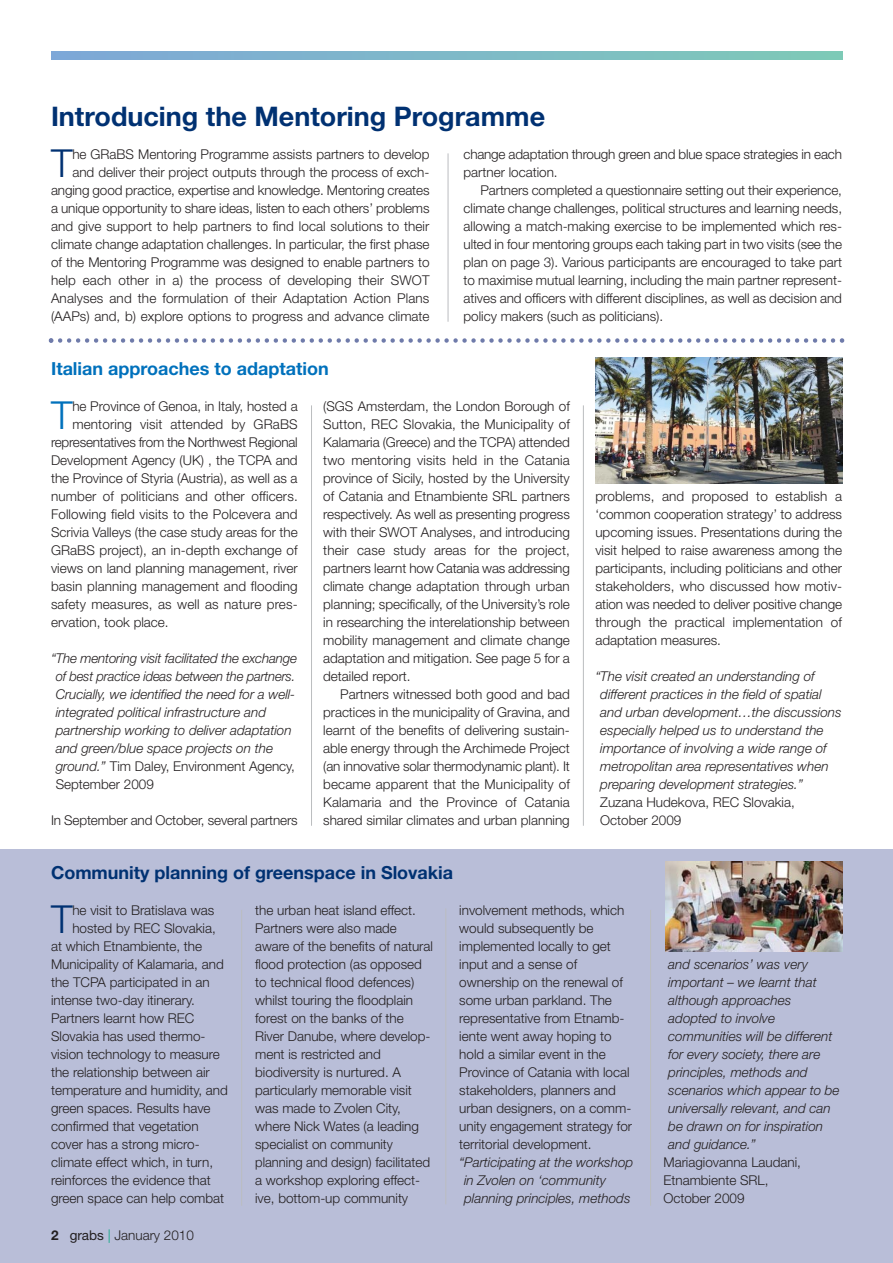
<style>
.page{position:relative;width:893px;height:1263px;background:#fff}
.page>*{position:absolute;margin:0;border:0;box-sizing:border-box;transform-origin:0 0}
.t1{font:300 38.7px "Helvetica Neue";color:#003172}
.t2{font:300 38.7px "Helvetica Neue";color:#0071bc}
.t3{font:700 27px "Helvetica Neue";color:#003172}
.t4{font:700 18px "Helvetica Neue";color:#003172}
.t5{font:700 18px "Helvetica Neue";color:#0071bc}
.t6{font:300 13.5px/18px "Helvetica Neue";color:#231f20}
.t7{font:italic 300 13.5px/18px "Helvetica Neue";color:#231f20}
.s1{font-style:normal}
.s2{font-weight:700}
.s3{font-weight:400}
.s4{color:#00a77e}
</style>
<div class="page">
<div style="left:0;top:849px;width:892px;height:414px;background:#b9bed8"></div>
<svg style="left:51px;top:51px;width:791px;height:9px;background:#7db8c7"></svg>
<img style="left:665px;top:861px;width:177px;height:90px">
<img style="left:595px;top:357px;width:247px;height:126px">
<hr style="left:445px;top:908px;width:1px;height:296px;background:#bbbdc0">
<hr style="left:650px;top:910px;width:1px;height:296px;background:#bbbdc0">
<hr style="left:448px;top:153px;width:1px;height:169px;background:#bbbdc0">
<hr style="left:311px;top:405px;width:1px;height:421px;background:#bbbdc0">
<hr style="left:583px;top:405px;width:1px;height:421px;background:#bbbdc0">
<hr style="left:241px;top:910px;width:1px;height:296px;background:#bbbdc0">
<svg style="left:49px;top:338px;width:795px;height:5px"></svg>
<h2 class="t3" style="left:51px;top:106px;width:496px">Introducing the Mentoring Programme</h2>
<p class="t6" style="left:51px;top:147px;width:380px;text-align:right">he GRaBS Mentoring Programme assists partners to develop and deliver their project outputs through the process of exch - anging good practice, expertise and knowledge. Mentoring creates a unique opportunity to share ideas, listen to each others’ problems and give support to help partners to find local solutions to their climate change adaptation challenges. In particular, the first phase of the Mentoring Programme was designed to enable part ners to help each other in a) the process of developing their SWOT Analyses and the formulation of their Adaptation Action Plans (AAPs) and, b) explore options to progress and advance climate</p>
<p class="t6" style="left:463px;top:147px;width:380px">change adaptation through green and blue space strategies in each partner location.</p>
<h1 class="t1" style="left:51px;top:149px;width:23px">T</h1>
<p class="t6" style="left:463px;top:183px;width:380px;text-align:justify;text-indent:17px">Partners completed a questionnaire setting out their experience, climate change challenges, political structures and learning needs, allowing a match-making exercise to be implemented which res - ulted in four mentoring groups each taking part in two visits (see the plan on page 3). Various participants are encouraged to take part to maximise mutual learning, including the main partner repres ent - atives and officers with different disciplines, as well as decision and policy makers (such as politicians).</p>
<h3 class="t5" style="left:51px;top:362px;width:279px">Italian approaches to adaptation</h3>
<h1 class="t2" style="left:51px;top:401px;width:23px">T</h1>
<p class="t6" style="left:72px;top:399px;width:227px">he Province of Genoa, in Italy, hosted a</p>
<p class="t6" style="left:72px;top:417px;width:227px">men toring visit attended by GRaBS</p>
<p class="t6" style="left:51px;top:435px;width:248px">repres entatives from the Northwest Regional</p>
<p class="t6" style="left:51px;top:453px;width:248px">Development Agency (UK) , the TCPA and</p>
<p class="t6" style="left:51px;top:471px;width:248px">the Province of Styria (Austria), as well as a</p>
<p class="t6" style="left:51px;top:489px;width:248px">number of politicians and other officers.</p>
<p class="t6" style="left:51px;top:507px;width:248px">Following field visits to the Polcevera and</p>
<p class="t6" style="left:51px;top:525px;width:248px">Scrivia Valleys (the case study areas for the</p>
<p class="t6" style="left:51px;top:543px;width:248px">GRaBS project), an in-depth exchange of</p>
<p class="t6" style="left:51px;top:561px;width:248px">views on land planning management, river</p>
<p class="t6" style="left:51px;top:579px;width:248px">basin planning manage ment and flooding</p>
<p class="t6" style="left:51px;top:597px;width:248px">safety measures, as well as nature pres -</p>
<p class="t6" style="left:51px;top:615px;width:119px">ervation, took place.</p>
<p class="t7" style="left:56px;top:651px;width:243px;text-indent:-5px">“The mentoring visit facilitated the exchange of best practice ideas between the partners.<br>Crucially, we identified the need for a well&shy;integrated political infrastructure and partnership working to deliver adaptation and green/blue space projects on the ground.” <span class="s1">Tim Daley, Environment Agency, September 2009</span></p>
<p class="t6" style="left:51px;top:813px;width:248px">In September and October, several partners</p>
<p class="t6" style="left:323px;top:399px;width:248px;text-align:justify">(SGS Amsterdam, the London Borough of Sutton, REC Slovakia, the Municipality of Kalamaria (Greece) and the TCPA) attended two mentoring visits held in the Catania province of Sicily, hosted by the University of Catania and Etnambiente SRL partners respectively. As well as presenting progress with their SWOT Analyses, and introducing their case study areas for the project, partners learnt how Catania was addressing climate change adaptation through urban planning; spec ifically, of the University’s role in researching the interelationship between mobility man age ment and climate change adaptation and mitigation. See page 5 for a detailed report.</p>
<p class="t6" style="left:323px;top:687px;width:248px;text-align:justify;text-indent:17px">Partners witnessed both good and bad practices in the municipality of Gravina, and learnt of the benefits of delivering sustain - able energy through the Archimede Project (an innovative solar thermodynamic plant). It became apparent that the Municipality of Kalamaria and the Province of Catania shared similar climates and urban planning</p>
<h3 class="t4" style="left:51px;top:866px;width:404px">Community planning of greenspace in Slovakia</h3>
<p class="t6" style="left:595px;top:489px;width:248px;text-align:justify">problems, and proposed to establish a ‘common cooperation strategy’ to address upcoming issues. Presentations during the visit helped to raise awareness among the participants, including politicians and other stakeholders, who discussed how motiv - ation was needed to deliver positive change through the practical implementation of adaptation measures.</p>
<p class="t7" style="left:600px;top:669px;width:243px;text-indent:-5px">“The visit created an understanding of different practices in the field of spatial and urban development…the discussions especially helped us to understand the importance of involving a wide range of metropolitan area representatives when preparing development strategies.”</p>
<p class="t6" style="left:600px;top:795px;width:196px">Zuzana Hudekova, REC Slovakia,<br>October 2009</p>
<h1 class="t1" style="left:51px;top:905px;width:23px">T</h1>
<p class="t6" style="left:72px;top:903px;width:143px">he visit to Bratislava was</p>
<p class="t6" style="left:72px;top:921px;width:145px">hosted by REC Slovakia,</p>
<p class="t6" style="left:51px;top:939px;width:153px">at which Etnambiente, the</p>
<p class="t6" style="left:51px;top:957px;width:174px">Municipality of Kalamaria, and</p>
<p class="t6" style="left:51px;top:975px;width:160px">the TCPA participated in an</p>
<p class="t6" style="left:51px;top:993px;width:145px">intense two-day itinerary.</p>
<p class="t6" style="left:51px;top:1011px;width:145px">Partners learnt how REC</p>
<p class="t6" style="left:51px;top:1029px;width:156px">Slovakia has used thermo -</p>
<p class="t6" style="left:51px;top:1047px;width:170px">vision technology to measure</p>
<p class="t6" style="left:51px;top:1065px;width:160px">the relationship between air</p>
<p class="t6" style="left:51px;top:1083px;width:178px">temperature and humidity, and</p>
<p class="t6" style="left:51px;top:1101px;width:161px">green spaces. Results have</p>
<p class="t6" style="left:51px;top:1119px;width:149px">confirmed that vegetation</p>
<p class="t6" style="left:51px;top:1137px;width:150px">cover has a strong micro-</p>
<p class="t6" style="left:51px;top:1155px;width:164px">climate effect which, in turn,</p>
<p class="t6" style="left:51px;top:1173px;width:161px">reinforces the evidence that</p>
<p class="t6" style="left:51px;top:1191px;width:175px">green space can help combat</p>
<p class="t6" style="left:51px;top:1228px;width:144px"><span class="s2">2</span> <span class="s3">grabs</span> <span class="s4">|</span> January 2010</p>
<p class="t6" style="left:255px;top:903px;width:179px">the urban heat island effect.<br>Partners were also made aware of the benefits of natural flood prot ection (as opposed to tech nical flood defences) whilst touring the floodplain forest on the banks of the<br>River Danube, where develop - ment is restricted and biodiversity is nurtured. A particularly memorable visit was made to Zvolen City, where Nick Wates (a leading specialist on community planning and design) facilitated a workshop explor ing effect - ive, bottom-up community</p>
<p class="t6" style="left:459px;top:903px;width:174px">involve ment methods, which would subsequently be implemented locally to get input and a sense of ownership on the renewal of some urban parkland. The representative from Etnamb - iente went away hoping to hold a similar event in the<br>Province of Catania with local stakeholders, planners and urban designers, on a comm - unity engagement strategy for territorial development.</p>
<p class="t7" style="left:464px;top:1155px;width:171px;text-indent:-5px">“Participating at the workshop in Zvolen on ‘community planning principles, methods</p>
<p class="t7" style="left:668px;top:957px;width:173px">and scenarios’ was very important – we learnt that although approaches adopted to involve communities will be different for every society, there are principles, methods and scenarios which appear to be universally relevant, and can be drawn on for inspiration and guidance.”</p>
<p class="t6" style="left:663px;top:1155px;width:139px">Mariagiovanna Laudani,<br>Etnambiente SRL,<br>October 2009</p>
</div>
